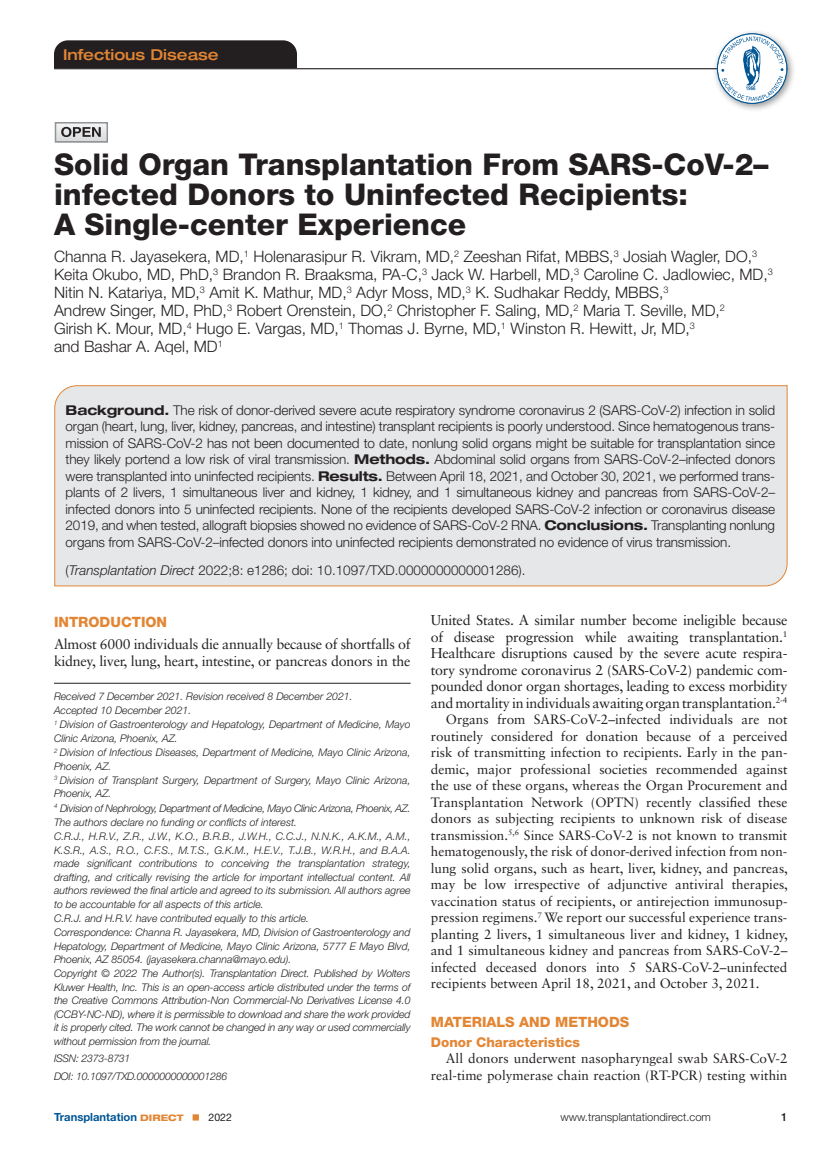
<style>
.page{position:relative;width:837px;height:1161px;background:#fff}
.page>*{position:absolute;margin:0;border:0;box-sizing:border-box;transform-origin:0 0}
.t1{font:800 30px/30px "Helvetica Neue LT Std";color:#231f20}
.t2{font:300 15.75px/18px "Helvetica Neue LT Std";color:#231f20}
.t3{font:500 expanded 15px "Helvetica Neue LT Std";color:#e38634}
.t4{font:14.25px/16.5px "Sabon LT Std";letter-spacing:-.02em;color:#231f20}
.t5{font:800 14.25px "Helvetica Neue LT Std";color:#e38634}
.t6{font:300 13.5px/16.5px "Helvetica Neue LT Std";letter-spacing:-.01em;color:#231f20;text-align:justify}
.t7{font:13.5px/16.5px "Sabon LT Std";color:#231f20;text-align:justify}
.t8{font:800 13.5px "Helvetica Neue LT Std";color:#e38634}
.t9{font:300 11.25px "Helvetica Neue LT Std";color:#231f20}
.t10{font:700 11.25px "Helvetica Neue LT Std";color:#005595}
.t11{font:500 11.25px "Helvetica Neue LT Std";color:#231f20}
.t12{font:italic 300 10.5px/13.8px "Helvetica Neue LT Std";color:#231f20}
.t13{font:italic 300 10.5px/18px "Helvetica Neue LT Std";letter-spacing:-.02em;color:#231f20}
.t14{font:10.5px "Helvetica Neue LT Std";color:#231f20}
.s1{font-weight:700;font-stretch:expanded}
.s2{font-style:italic}
.s3{font-weight:800;font-stretch:expanded;font-size:9px;color:#e38634}
</style>
<div class="page">
<div style="left:193px;top:1114px;width:6px;height:7px;background:#e38634"></div>
<hr style="left:54px;top:68px;width:734px;height:1px;background:#231f20">
<img style="left:58px;top:125px;width:47px;height:15px">
<div style="left:55px;top:122px;width:53px;height:21px;border:2px solid #909295"></div>
<svg style="left:61px;top:127px;width:40px;height:10px"></svg>
<div style="left:54px;top:40px;width:243px;height:28px;background:#231f20"></div>
<div style="left:54px;top:385px;width:734px;height:202px;background:#e6e7e9"></div>
<hr style="left:54px;top:683px;width:357px;height:1px;background:#231f20">
<div style="left:713px;top:29px;width:83px;height:84px;background:#231f20;opacity:.45"></div>
<svg style="left:717px;top:34px;width:70px;height:69px"></svg>
<svg style="left:721px;top:37px;width:62px;height:64px"></svg>
<div style="left:717px;top:33px;width:70px;height:71px;border:1px solid #005595;border-radius:50%"></div>
<h3 class="t3" style="left:63px;top:45px;width:157px">Infectious Disease</h3>
<h1 class="t1" style="left:54px;top:150px;width:716px">Solid Organ Transplantation From SARS-CoV-2– infected Donors to Uninfected Recipients:<br>A Single-center Experience</h1>
<p class="t2" style="left:54px;top:247px;width:720px">Channa R. Jayasekera, MD,<sup>1</sup> Holenarasipur R. Vikram, MD,<sup>2</sup> Zeeshan Rifat, MBBS,<sup>3</sup> Josiah Wagler, DO,<sup>3<br></sup>Keita Okubo, MD, PhD,<sup>3</sup> Brandon R. Braaksma, PA-C,<sup>3</sup> Jack W. Harbell, MD,<sup>3</sup> Caroline C. Jadlowiec, MD,<sup>3<br></sup>Nitin N. Katariya, MD,<sup>3</sup> Amit K. Mathur, MD,<sup>3</sup> Adyr Moss, MD,<sup>3</sup> K. Sudhakar Reddy, MBBS,<sup>3<br></sup>Andrew Singer, MD, PhD,<sup>3</sup> Robert Orenstein, DO,<sup>2</sup> Christopher F. Saling, MD,<sup>2</sup> Maria T. Seville, MD,<sup>2<br></sup>Girish K. Mour, MD,<sup>4</sup> Hugo E. Vargas, MD,<sup>1</sup> Thomas J. Byrne, MD,<sup>1</sup> Winston R. Hewitt, Jr, MD,<sup>3<br></sup>and Bashar A. Aqel, MD<sup>1</sup></p>
<p class="t6" style="left:66px;top:401px;width:711px"><span class="s1">Background.</span> The risk of donor-derived severe acute respiratory syndrome coronavirus 2 (SARS-CoV-2) infection in solid organ (heart, lung, liver, kidney, pancreas, and intestine) transplant recipients is poorly understood. Since hematogenous trans&shy;mission of SARS-CoV-2 has not been documented to date, nonlung solid organs might be suitable for transplantation since they likely portend a low risk of viral transmission. <span class="s1">Methods.</span> Abdominal solid organs from SARS-CoV-2–infected donors were transplanted into uninfected recipients. <span class="s1">Results.</span> Between April 18, 2021, and October 30, 2021, we performed trans&shy;plants of 2 livers, 1 simultaneous liver and kidney, 1 kidney, and 1 simultaneous kidney and pancreas from SARS-CoV-2– infected donors into 5 uninfected recipients. None of the recipients developed SARS-CoV-2 infection or coronavirus disease 2019, and when tested, allograft biopsies showed no evidence of SARS-CoV-2 RNA. <span class="s1">Conclusions.</span> Transplanting nonlung organs from SARS-CoV-2–infected donors into uninfected recipients demonstrated no evidence of virus transmission.</p>
<p class="t6" style="left:66px;top:562px;width:462px">(<span class="s2">Transplantation Direct</span> 2022;8: e1286; doi: 10.1097/TXD.0000000000001286).</p>
<h3 class="t5" style="left:54px;top:613px;width:115px">INTRODUCTION</h3>
<h3 class="t4" style="left:54px;top:636px;width:358px">Almost 6000 individuals die annually because of shortfalls of kidney, liver, lung, heart, intestine, or pancreas donors in the</h3>
<p class="t12" style="left:54px;top:689px;width:358px">Received 7 December 2021. Revision received 8 December 2021.<br>Accepted 10 December 2021.<br><sup>1</sup> Division of Gastroenterology and Hepatology, Department of Medicine, Mayo Clinic Arizona, Phoenix, AZ.<br><sup>2</sup> Division of Infectious Diseases, Department of Medicine, Mayo Clinic Arizona, Phoenix, AZ.<br><sup>3</sup> Division of Transplant Surgery, Department of Surgery, Mayo Clinic Arizona, Phoenix, AZ.<br><sup>4</sup> Division of Nephrology, Department of Medicine, Mayo Clinic Arizona, Phoenix, AZ.<br>The authors declare no funding or conflicts of interest.<br>C.R.J., H.R.V., Z.R., J.W., K.O., B.R.B., J.W.H., C.C.J., N.N.K., A.K.M., A.M., K.S.R., A.S., R.O., C.F.S., M.T.S., G.K.M., H.E.V., T.J.B., W.R.H., and B.A.A. made significant contributions to conceiving the transplantation strategy, drafting, and critically revising the article for important intellectual content. All authors reviewed the final article and agreed to its submission. All authors agree to be accountable for all aspects of this article.<br>C.R.J. and H.R.V. have contributed equally to this article.<br>Correspondence: Channa R. Jayasekera, MD, Division of Gastroenterology and Hepatology, Department of Medicine, Mayo Clinic Arizona, 5777 E Mayo Blvd, Phoenix, AZ 85054. (jayasekera.channa@mayo.edu).<br>Copyright © 2022 The Author(s). Transplantation Direct. Published by Wolters Kluwer Health, Inc. This is an open-access article distributed under the terms of the Creative Commons Attribution-Non Commercial-No Derivatives License 4.0 (CCBY-NC-ND), where it is permissible to download and share the work provided it is properly cited. The work cannot be changed in any way or used commercially without permission from the journal.</p>
<p class="t13" style="left:54px;top:1049px;width:175px">ISSN: 2373-8731<br>DOI: 10.1097/TXD.0000000000001286</p>
<p class="t4" style="left:431px;top:612px;width:358px;text-align:justify">United States. A similar number become ineligible because of disease progression while awaiting transplantation.<sup>1<br></sup>Healthcare disruptions caused by the severe acute respira&shy;tory syndrome coronavirus 2 (SARS-CoV-2) pandemic com&shy;pounded donor organ shortages, leading to excess morbidity and mortality in individuals awaiting organ transplantation.<sup>2-4</sup></p>
<p class="t7" style="left:431px;top:711px;width:359px;text-indent:15px">Organs from SARS-CoV-2–infected individuals are not routinely considered for donation because of a perceived risk of transmitting infection to recipients. Early in the pan&shy;demic, major professional societies recommended against the use of these organs, whereas the Organ Procurement and Transplantation Network (OPTN) recently classified these donors as subjecting recipients to unknown risk of disease transmission.<sup>5,6</sup> Since SARS-CoV-2 is not known to transmit hematogenously, the risk of donor-derived infection from non&shy;lung solid organs, such as heart, liver, kidney, and pancreas, may be low irrespective of adjunctive antiviral therapies, vaccination status of recipients, or antirejection immunosup&shy;pression regimens.<sup>7</sup> We report our successful experience trans&shy;planting 2 livers, 1 simultaneous liver and kidney, 1 kidney, and 1 simultaneous kidney and pancreas from SARS-CoV-2– infected deceased donors into 5 SARS-CoV-2–uninfected recipients between April 18, 2021, and October 3, 2021.</p>
<h3 class="t5" style="left:431px;top:1014px;width:200px">MATERIALS AND METHODS</h3>
<p class="t8" style="left:431px;top:1034px;width:151px">Donor Characteristics</p>
<p class="t7" style="left:431px;top:1050px;width:358px;text-align:right">All donors underwent nasopharyngeal swab SARS-CoV-2 real-time polymerase chain reaction (RT-PCR) testing within</p>
<p class="t10" style="left:54px;top:1110px;width:131px">Transplantation <span class="s3">DIRECT</span></p>
<p class="t14" style="left:209px;top:1111px;width:25px">2022</p>
<p class="t9" style="left:561px;top:1110px;width:152px">www.transplantationdirect.com</p>
<p class="t11" style="left:781px;top:1110px;width:8px">1</p>
</div>
